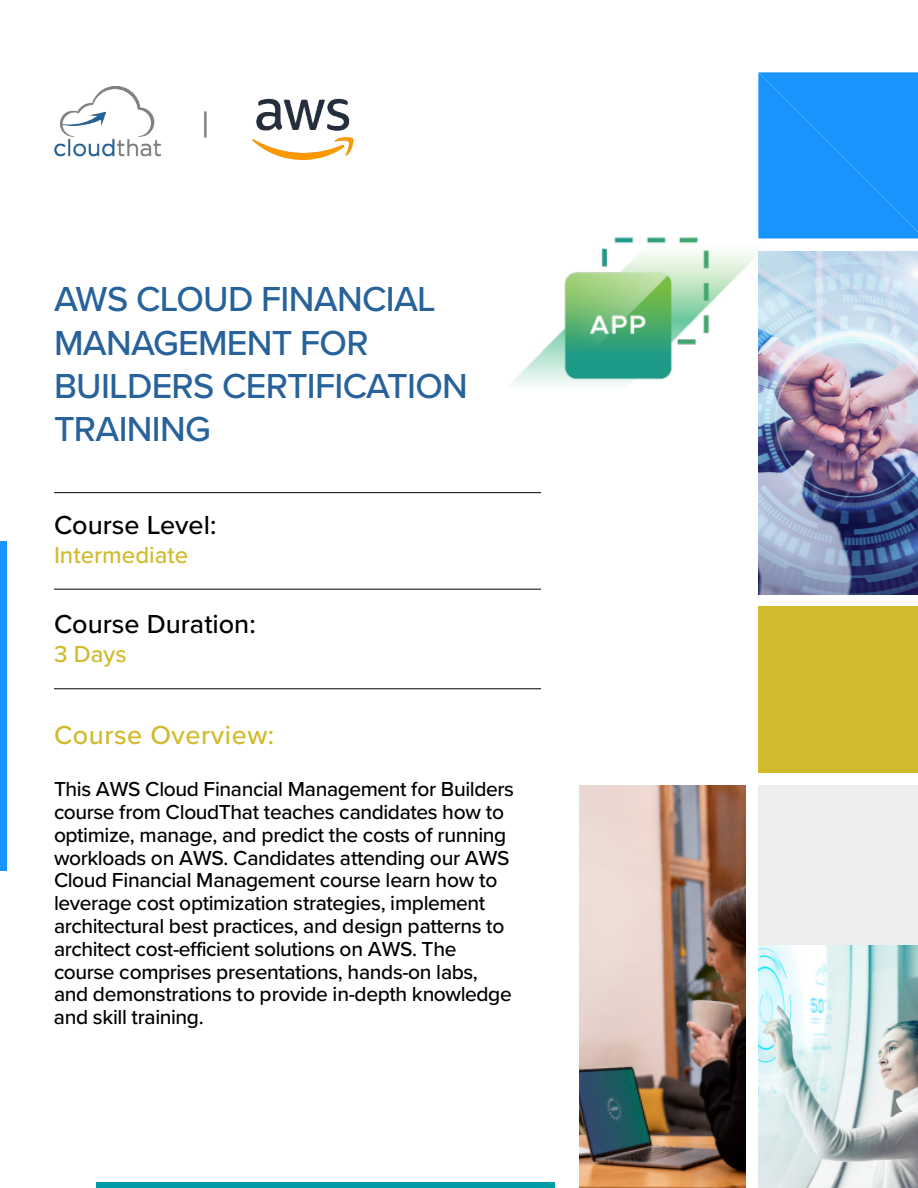
<style>
.page{position:relative;width:918px;height:1188px;background:#fff}
.page>*{position:absolute;margin:0;border:0;box-sizing:border-box;transform-origin:0 0}
.t1{font:500 36px/43.2px "Proxima Nova";letter-spacing:-.02em;color:#27629a}
.t2{font:500 27px "Proxima Nova";color:#000}
.t3{font:500 27px "Proxima Nova";letter-spacing:.02em;color:#d1ba2b}
.t4{font:500 24px "Proxima Nova";color:#d1ba2b}
.t5{font:500 21px/22.8px "Proxima Nova";letter-spacing:-.02em;color:#000}
</style>
<div class="page">
<img style="left:511px;top:237px;width:296px;height:148px">
<img style="left:580px;top:785px;width:166px;height:403px">
<img style="left:758px;top:251px;width:160px;height:343px">
<div style="left:758px;top:785px;width:160px;height:403px;background:#ededed"></div>
<img style="left:758px;top:946px;width:160px;height:242px">
<div style="left:758px;top:607px;width:160px;height:166px;background:#d1ba2b"></div>
<div style="left:758px;top:72px;width:160px;height:166px;background:#1a94ff"></div>
<div style="left:0;top:542px;width:7px;height:329px;background:#1a94ff"></div>
<div style="left:96px;top:1182px;width:459px;height:6px;background:#009ca6"></div>
<hr style="left:54px;top:492px;width:487px;height:1px;background:#000">
<hr style="left:54px;top:589px;width:487px;height:1px;background:#000">
<hr style="left:54px;top:689px;width:487px;height:1px;background:#000">
<img style="left:55px;top:87px;width:298px;height:72px">
<h1 class="t1" style="left:54px;top:277px;width:415px">AWS CLOUD FINANCIAL<br>MANAGEMENT FOR<br>BUILDERS CERTIFICATION<br>TRAINING</h1>
<p class="t2" style="left:54px;top:505px;width:164px">Course Level:</p>
<p class="t4" style="left:54px;top:537px;width:136px">Intermediate</p>
<p class="t2" style="left:54px;top:604px;width:203px">Course Duration:</p>
<p class="t4" style="left:54px;top:636px;width:74px">3 Days</p>
<p class="t3" style="left:54px;top:715px;width:222px">Course Overview:</p>
<p class="t5" style="left:54px;top:778px;width:462px">This AWS Cloud Financial Management for Builders course from CloudThat teaches candidates how to optimize, manage, and predict the costs of running workloads on AWS. Candidates attending our AWS Cloud Financial Management course learn how to leverage cost optimization strategies, implement architectural best practices, and design patterns to architect cost-efficient solutions on AWS. The course comprises presentations, hands-on labs, and demonstrations to provide in-depth knowledge and skill training.</p>
</div>
